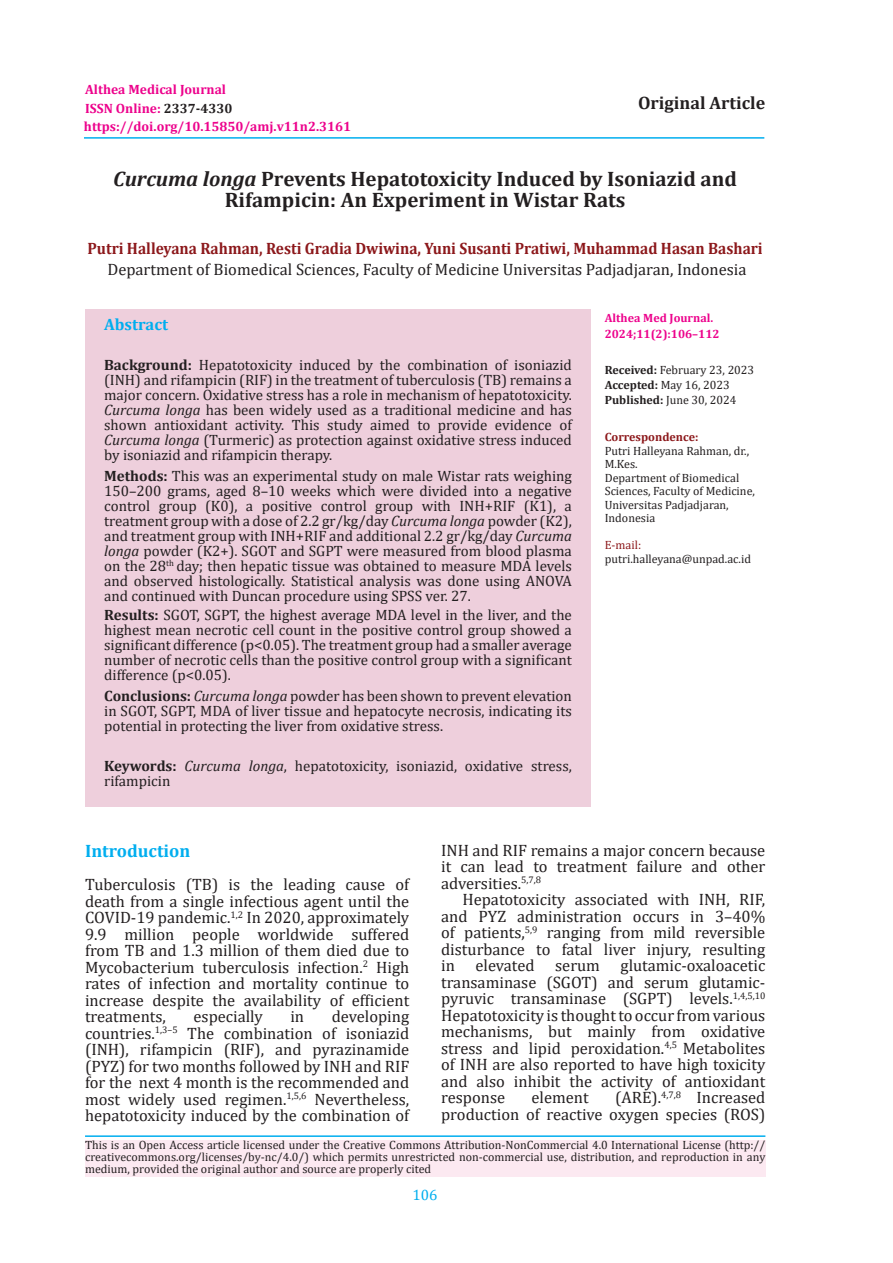
<style>
.page{position:relative;width:893px;height:1263px;background:#fff}
.page>*{position:absolute;margin:0;border:0;box-sizing:border-box;transform-origin:0 0}
.Judul_Artikel{font:700 21px/21px "Cambria";color:#231f20;text-align:center}
.t1{font:700 18px "Cambria";color:#231f20}
.Judul_Isi_Artikel{font:700 18px "Cambria";color:#00aeef}
.Isi_Artikel{font:16.5px/16.5px "Cambria";color:#231f20;text-align:justify}
.Isi_Artikel_0_5{font:16.5px/16.5px "Cambria";color:#231f20;text-align:justify}
.Isi_Artikel-2{font:700 16.5px "Cambria";color:#8c181b;scale:.93 1}
.Abstrak_Back{font:700 16.5px "Cambria";color:#00aeef}
.Abstrak_Isi{font:15px/15px "Cambria";color:#231f20;text-align:justify}
.t2{font:15px "Cambria";color:#00aeef}
.Penulis{font:700 13.5px/19.2px "Cambria";color:#ed028c}
.Article_info{font:12px/13.5px "Cambria";color:#231f20}
.Abstrak_Isi-2{font:700 12px "Cambria";color:#ed028c}
.t3{font:700 12px "Cambria";color:#8c181b}
.t4{font:12px "Cambria";color:#8c181b}
.s1{color:#231f20}
.s2{font-style:italic}
.s3{font-weight:700}
</style>
<div class="page">
<hr style="left:84px;top:137px;width:680px;height:2px;background:#00aeef">
<div style="left:85px;top:1140px;width:680px;height:37px;background:#fce9f1"></div>
<hr style="left:85px;top:1135px;width:680px;height:2px;background:#00aeef">
<div style="left:85px;top:309px;width:505px;height:498px;background:#eecfdc"></div>
<p class="Penulis" style="left:85px;top:79px;width:149px">Althea Medical Journal<br>ISSN Online: <span class="s1">2337-4330</span></p>
<p class="Penulis" style="left:84px;top:116px;width:269px">https://doi.org/10.15850/amj.v11n2.3161</p>
<p class="t1" style="left:638px;top:90px;width:129px">Original Article</p>
<p class="Judul_Artikel" style="left:113px;top:168px;width:625px"><span class="s2">Curcuma longa</span> Prevents Hepatotoxicity Induced by Isoniazid and<br>Rifampicin: An Experiment in Wistar Rats</p>
<p class="Isi_Artikel-2" style="left:88px;top:236px;width:728px">Putri Halleyana Rahman, Resti Gradia Dwiwina, Yuni Susanti Pratiwi, Muhammad Hasan Bashari</p>
<p class="Isi_Artikel" style="left:107px;top:261px;width:641px">Department of Biomedical Sciences, Faculty of Medicine Universitas Padjadjaran, Indonesia</p>
<p class="Abstrak_Back" style="left:104px;top:313px;width:65px">Abstract</p>
<p class="Abstrak_Isi" style="left:104px;top:358px;width:469px"><span class="s3">Background:</span> Hepatotoxicity induced by the combination of isoniazid (INH) and rifampicin (RIF) in the treatment of tuberculosis (TB) remains a major concern. Oxidative stress has a role in mechanism of hepatotoxicity.<br><span class="s2">Curcuma longa</span> has been widely used as a traditional medicine and has shown antioxidant activity. This study aimed to provide evidence of <span class="s2">Curcuma longa</span> (Turmeric) as protection against oxidative stress induced by isoniazid and rifampicin therapy.</p>
<p class="Abstrak_Isi" style="left:104px;top:468px;width:469px"><span class="s3">Methods:</span> This was an experimental study on male Wistar rats weighing 150–200 grams, aged 8–10 weeks which were divided into a negative control group (K0), a positive control group with INH+RIF (K1), a treatment group with a dose of 2.2 gr/kg/day <span class="s2">Curcuma longa</span> powder (K2), and treatment group with INH+RIF and additional 2.2 gr/kg/day <span class="s2">Curcuma longa</span> powder (K2+). SGOT and SGPT were measured from blood plasma on the 28<sup>th</sup> day; then hepatic tissue was obtained to measure MDA levels and observed histologically. Statistical analysis was done using ANOVA and continued with Duncan procedure using SPSS ver. 27.</p>
<p class="Abstrak_Isi" style="left:104px;top:608px;width:469px"><span class="s3">Results:</span> SGOT, SGPT, the highest average MDA level in the liver, and the highest mean necrotic cell count in the positive control group showed a significant difference (p&lt;0.05). The treatment group had a smaller average number of necrotic cells than the positive control group with a significant difference (p&lt;0.05).</p>
<p class="Abstrak_Isi" style="left:104px;top:688px;width:469px"><span class="s3">Conclusions:</span> <span class="s2">Curcuma longa</span> powder has been shown to prevent elevation in SGOT, SGPT, MDA of liver tissue and hepatocyte necrosis, indicating its potential in protecting the liver from oxidative stress.</p>
<p class="Abstrak_Isi" style="left:104px;top:758px;width:469px"><span class="s3">Keywords:</span> <span class="s2">Curcuma longa</span>, hepatotoxicity, isoniazid, oxidative stress, rifampicin</p>
<p class="Abstrak_Isi-2" style="left:605px;top:309px;width:110px">Althea Med Journal.</p>
<p class="Abstrak_Isi-2" style="left:605px;top:325px;width:116px">2024;11(2):106–112</p>
<p class="Article_info" style="left:605px;top:363px;width:151px"><span class="s3">Received:</span> February 23, 2023</p>
<p class="Article_info" style="left:605px;top:378px;width:127px"><span class="s3">Accepted:</span> May 16, 2023</p>
<p class="Article_info" style="left:605px;top:393px;width:133px"><span class="s3">Published:</span> June 30, 2024</p>
<p class="t3" style="left:605px;top:429px;width:95px">Correspondence:</p>
<p class="Article_info" style="left:605px;top:444px;width:146px">Putri Halleyana Rahman, dr.,<br>M.Kes.</p>
<p class="Article_info" style="left:605px;top:471px;width:152px">Department of Biomedical<br>Sciences, Faculty of Medicine,<br>Universitas Padjadjaran,<br>Indonesia</p>
<p class="t4" style="left:605px;top:538px;width:38px">E-mail:</p>
<p class="Article_info" style="left:605px;top:552px;width:148px">putri.halleyana@unpad.ac.id</p>
<p class="Judul_Isi_Artikel" style="left:85px;top:838px;width:107px">Introduction</p>
<p class="Isi_Artikel" style="left:85px;top:876px;width:326px">Tuberculosis (TB) is the leading cause of death from a single infectious agent until the COVID-19 pandemic.<sup>1,2</sup> In 2020, approximately 9.9 million people worldwide suffered from TB and 1.3 million of them died due to Mycobacterium tuberculosis infection.<sup>2</sup> High rates of infection and mortality continue to increase despite the availability of efficient treatments,</p>
<p class="Isi_Artikel" style="left:85px;top:1008px;width:326px;text-indent:247px">developing countries.<sup>1,3–5</sup> The combination of isoniazid (INH), rifampicin (RIF), and pyrazinamide (PYZ) for two months followed by INH and RIF for the next 4 month is the recommended and most widely used regimen.<sup>1,5,6</sup> Nevertheless, hepatotoxicity induced by the combination of</p>
<p class="Isi_Artikel" style="left:194px;top:1008px;width:71px">especially</p>
<p class="Isi_Artikel" style="left:290px;top:1008px;width:15px">in</p>
<p class="Isi_Artikel" style="left:441px;top:842px;width:326px">INH and RIF remains a major concern because it can lead to treatment failure and other adversities.<sup>5,7,8</sup></p>
<p class="Isi_Artikel_0_5" style="left:441px;top:891px;width:326px;text-indent:21px">Hepatotoxicity associated with INH, RIF, and PYZ administration occurs in 3–40% of patients,<sup>5,9</sup> ranging from mild reversible disturbance to fatal liver injury, resulting in elevated serum glutamic-oxaloacetic transaminase (SGOT) and serum glutamic&shy;pyruvic transaminase (SGPT) levels.<sup>1,4,5,10<br></sup>Hepatotoxicity is thought to occur from various mechanisms, but mainly from oxidative stress and lipid peroxidation.<sup>4,5</sup> Metabolites of INH are also reported to have high toxicity and also inhibit the activity of antioxidant response</p>
<p class="Isi_Artikel_0_5" style="left:441px;top:1089px;width:326px;text-align:right">(ARE).<sup>4,7,8</sup> Increased<br>production of reactive oxygen species (ROS)</p>
<p class="Isi_Artikel_0_5" style="left:532px;top:1089px;width:59px">element</p>
<p class="Article_info" style="left:85px;top:1139px;width:682px;line-height:12px;text-align:justify">This is an Open Access article licensed under the Creative Commons Attribution-NonCommercial 4.0 International License (http:// creativecommons.org/licenses/by-nc/4.0/) which permits unrestricted non-commercial use, distribution, and reproduction in any medium, provided the original author and source are properly cited</p>
<p class="t2" style="left:413px;top:1186px;width:26px">106</p>
</div>
